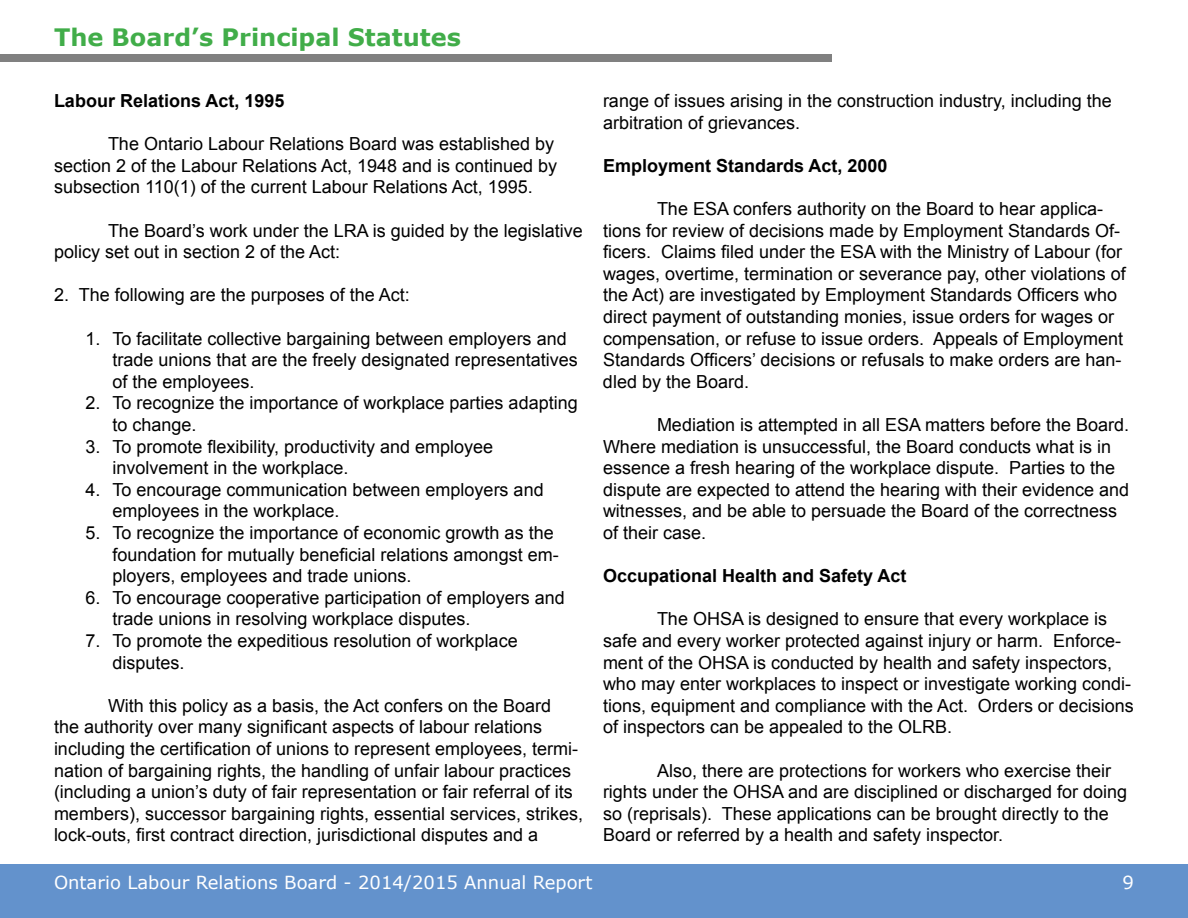
<style>
.page{position:relative;width:1188px;height:918px;background:#fff}
.page>*{position:absolute;margin:0;border:0;box-sizing:border-box;transform-origin:0 0}
.t1{font:700 24px "Verdana";color:#41ad49}
.t2{font:18px/21.6px "Arial";color:#000}
.t3{font:700 18px "Arial";color:#000}
.t4{font:18px "Verdana";color:#fff}
</style>
<div class="page">
<div style="left:0;top:865px;width:1188px;height:53px;background:#6392cc"></div>
<div style="left:0;top:54px;width:832px;height:8px;background:#808080"></div>
<h1 class="t1" style="left:54px;top:20px;width:409px">The Board’s Principal Statutes</h1>
<p class="t3" style="left:54px;top:89px;width:232px">Labour Relations Act, 1995</p>
<p class="t2" style="left:54px;top:133px;width:505px;text-indent:54px">The Ontario Labour Relations Board was established by section 2 of the Labour Relations Act, 1948 and is continued by subsection 110(1) of the current Labour Relations Act, 1995.</p>
<p class="t2" style="left:54px;top:220px;width:530px;text-indent:54px">The Board’s work under the LRA is guided by the legislative policy set out in section 2 of the Act:</p>
<p class="t2" style="left:54px;top:285px;width:357px">2. The following are the purposes of the Act:</p>
<p class="t2" style="left:112px;top:328px;width:467px;text-indent:-27px">1. To facilitate collective bargaining between employers and trade unions that are the freely designated representatives of the employees.</p>
<p class="t2" style="left:112px;top:393px;width:467px;text-indent:-27px">2. To recognize the importance of workplace parties adapting to change.</p>
<p class="t2" style="left:112px;top:436px;width:382px;text-indent:-27px">3. To promote flexibility, productivity and employee involvement in the workplace.</p>
<p class="t2" style="left:112px;top:479px;width:433px;text-indent:-27px">4. To encourage communication between employers and employees in the workplace.</p>
<p class="t2" style="left:112px;top:522px;width:448px;text-indent:-27px">5. To recognize the importance of economic growth as the foundation for mutually beneficial relations amongst em&shy;ployers, employees and trade unions.</p>
<p class="t2" style="left:112px;top:587px;width:454px;text-indent:-27px">6. To encourage cooperative participation of employers and trade unions in resolving workplace disputes.</p>
<p class="t2" style="left:112px;top:630px;width:407px;text-indent:-27px">7. To promote the expeditious resolution of workplace disputes.</p>
<p class="t2" style="left:54px;top:695px;width:531px;text-indent:54px">With this policy as a basis, the Act confers on the Board<br>the authority over many significant aspects of labour relations including the certification of unions to represent employees, termi&shy;nation of bargaining rights, the handling of unfair labour practices (including a union’s duty of fair representation or fair referral of its members), successor bargaining rights, essential services, strikes, lock-outs, first contract direction, jurisdictional disputes and a</p>
<p class="t2" style="left:603px;top:90px;width:510px">range of issues arising in the construction industry, including the arbitration of grievances.</p>
<p class="t3" style="left:603px;top:154px;width:286px">Employment Standards Act, 2000</p>
<p class="t2" style="left:603px;top:198px;width:524px;text-indent:54px">The ESA confers authority on the Board to hear applica&shy;tions for review of decisions made by Employment Standards Of&shy;ficers. Claims filed under the ESA with the Ministry of Labour (for wages, overtime, termination or severance pay, other violations of the Act) are investigated by Employment Standards Officers who direct payment of outstanding monies, issue orders for wages or compensation, or refuse to issue orders. Appeals of Employment Standards Officers’ decisions or refusals to make orders are han&shy;dled by the Board.</p>
<p class="t2" style="left:603px;top:414px;width:528px;text-indent:54px">Mediation is attempted in all ESA matters before the Board.<br>Where mediation is unsuccessful, the Board conducts what is in essence a fresh hearing of the workplace dispute. Parties to the dispute are expected to attend the hearing with their evidence and witnesses, and be able to persuade the Board of the correctness of their case.</p>
<p class="t3" style="left:603px;top:564px;width:305px">Occupational Health and Safety Act</p>
<p class="t2" style="left:603px;top:609px;width:532px;text-indent:54px">The OHSA is designed to ensure that every workplace is safe and every worker protected against injury or harm. Enforce&shy;ment of the OHSA is conducted by health and safety inspectors, who may enter workplaces to inspect or investigate working condi&shy;tions, equipment and compliance with the Act. Orders or decisions of inspectors can be appealed to the OLRB.</p>
<p class="t2" style="left:603px;top:760px;width:526px;text-indent:54px">Also, there are protections for workers who exercise their rights under the OHSA and are disciplined or discharged for doing so (reprisals). These applications can be brought directly to the Board or referred by a health and safety inspector.</p>
<p class="t4" style="left:54px;top:870px;width:540px">Ontario Labour Relations Board - 2014/2015 Annual Report</p>
<p class="t4" style="left:1123px;top:870px;width:13px">9</p>
</div>
